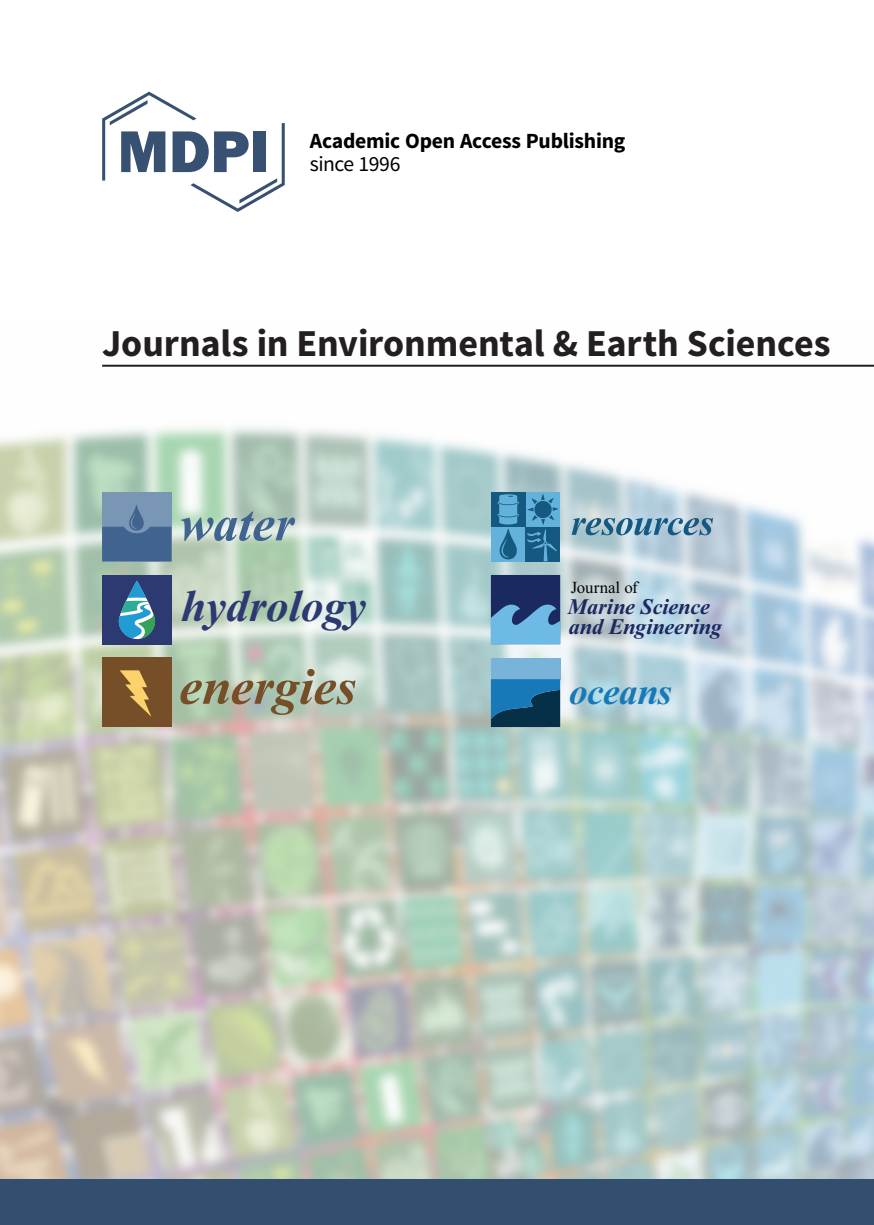
<style>
.page{position:relative;width:874px;height:1225px;background:#fff}
.page>*{position:absolute;margin:0;border:0;box-sizing:border-box;transform-origin:0 0}
.t1{font:italic 700 51.4px "Times New Roman";color:#764f29}
.t2{font:italic 700 50.4px "Times New Roman";color:#40648f}
.t3{font:italic 700 45px "Times New Roman";color:#2d3a71}
.Title_Source_black{font:700 38px "Source Sans Pro";letter-spacing:-.005em;color:#231f20}
.t4{font:italic 700 37px "Times New Roman";letter-spacing:-.01em;color:#1879b9}
.t5{font:italic 700 22.2px/20.8px "Times New Roman";letter-spacing:-.005em;color:#1b2961}
.t6{font:700 21.6px/22.6px "Source Sans Pro";letter-spacing:-.01em;color:#000}
.t7{font:16.8px "Times New Roman";color:#030505}
.s1{font-weight:400}
</style>
<div class="page">
<img style="left:0;top:364px;width:873px;height:815px">
<svg style="left:102px;top:92px;width:182px;height:120px"></svg>
<hr style="left:102px;top:365px;width:771px;height:2px;background:#231f20">
<div style="left:0;top:1179px;width:873px;height:46px;background:#324f6f"></div>
<div style="left:102px;top:658px;width:69px;height:69px;background:#764f29"></div>
<svg style="left:120px;top:670px;width:31px;height:47px"></svg>
<div style="left:102px;top:492px;width:69px;height:69px;background:#7a96b5"></div>
<svg style="left:102px;top:505px;width:69px;height:56px"></svg>
<svg style="left:490px;top:575px;width:70px;height:69px;background:#416a9d"></svg>
<div style="left:490px;top:658px;width:70px;height:21px;background:#78b3d9"></div>
<svg style="left:490px;top:679px;width:70px;height:48px;background:#115681"></svg>
<div style="left:102px;top:575px;width:69px;height:69px;background:#2d3a71"></div>
<svg style="left:118px;top:580px;width:37px;height:59px"></svg>
<div style="left:490px;top:527px;width:35px;height:34px;background:#63b2dc"></div>
<div style="left:525px;top:492px;width:35px;height:35px;background:#63b2dc"></div>
<div style="left:490px;top:492px;width:35px;height:35px;background:#165980"></div>
<svg style="left:497px;top:494px;width:21px;height:65px"></svg>
<div style="left:525px;top:527px;width:35px;height:34px;background:#165980"></div>
<svg style="left:527px;top:494px;width:31px;height:67px"></svg>
<svg style="left:571px;top:518px;width:141px;height:17px;background:#729cb3"></svg>
<p class="t6" style="left:310px;top:130px;width:317px">Academic Open Access Publishing <span class="s1">since 1996</span></p>
<p class="Title_Source_black" style="left:102px;top:319px;width:729px">Journals in Environmental &amp; Earth Sciences</p>
<p class="t2" style="left:179px;top:488px;width:116px">water</p>
<p class="t3" style="left:181px;top:575px;width:186px">hydrology</p>
<p class="t1" style="left:179px;top:650px;width:178px">energies</p>
<p class="t7" style="left:570px;top:576px;width:68px">Journal of</p>
<p class="t5" style="left:567px;top:595px;width:155px">Marine Science and Engineering</p>
<p class="t4" style="left:568px;top:665px;width:104px">oceans</p>
</div>
